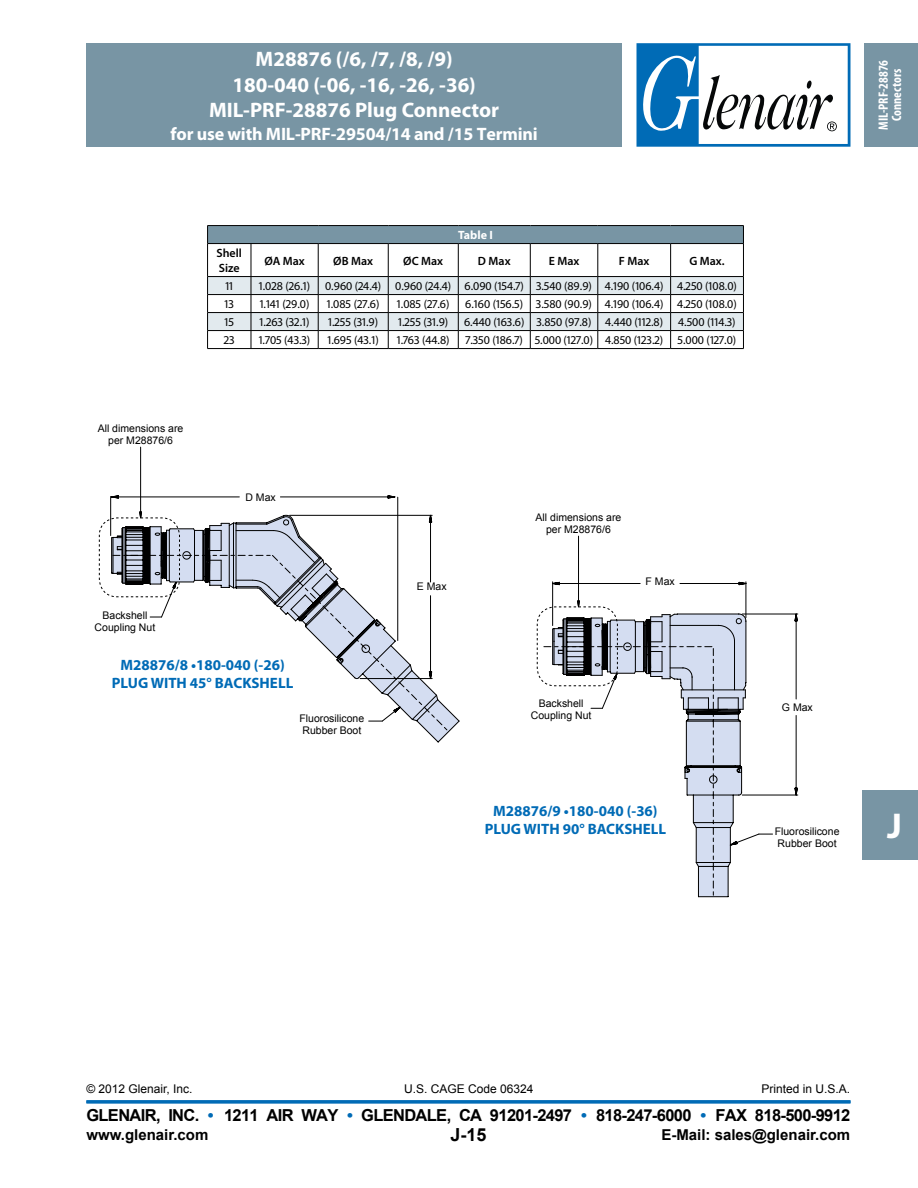
<style>
.page{position:relative;width:918px;height:1188px;background:#fff}
.page>*{position:absolute;margin:0;border:0;box-sizing:border-box;transform-origin:0 0}
.t1{font:700 36px "Myriad Pro";color:#fff}
.t2{font:700 21px/25.5px "Myriad Pro";color:#fff;text-align:center}
.t3{font:700 18px "Myriad Pro";letter-spacing:-.01em;color:#fff}
.t4{font:700 18px "Arial";color:#000}
.t5{font:700 16.5px "Arial";letter-spacing:-.04em;color:#000}
.t6{font:700 15px/18px "Myriad Pro";color:#006bb6;text-align:center}
.t7{font:700 15px "Arial";color:#000}
.t8{font:700 condensed 13.5px/13.5px "Myriad Pro";color:#fff;text-align:center}
.t9{font:12px "Myriad Pro";color:#000}
.t10{font:12px "Arial";color:#000}
.t11{font:600 12px/15px "Myriad Pro";color:#000}
.t12{font:700 12px "Myriad Pro";color:#fff}
.t13{font:10.5px/12px "Arial";color:#000;text-align:center}
.s1{color:#006bb6}
</style>
<div class="page">
<div style="left:863px;top:790px;width:55px;height:69px;background:#7895a4"></div>
<hr style="left:86px;top:1101px;width:764px;height:3px;background:#006bb6">
<hr style="left:86px;top:1100px;width:764px;height:3px;background:#006bb6">
<div style="left:864px;top:43px;width:54px;height:104px;background:#7895a4"></div>
<svg style="left:637px;top:43px;width:213px;height:104px"></svg>
<svg style="left:356px;top:522px;width:104px;height:221px"></svg>
<hr style="left:742px;top:614px;width:56px;height:1px;background:#000">
<hr style="left:742px;top:795px;width:56px;height:1px;background:#000">
<svg style="left:794px;top:613px;width:4px;height:87px"></svg>
<svg style="left:794px;top:715px;width:4px;height:81px"></svg>
<svg style="left:760px;top:834px;width:13px;height:1px"></svg>
<svg style="left:698px;top:613px;width:62px;height:284px"></svg>
<svg style="left:692px;top:796px;width:54px;height:71px"></svg>
<svg style="left:99px;top:446px;width:304px;height:233px"></svg>
<svg style="left:537px;top:535px;width:217px;height:261px"></svg>
<div style="left:86px;top:43px;width:536px;height:104px;background:#7895a4"></div>
<div style="left:208px;top:226px;width:535px;height:18px;background:#7895a4"></div>
<svg style="left:208px;top:244px;width:535px;height:32px"></svg>
<hr style="left:207px;top:276px;width:44px;height:1px;background:#000">
<hr style="left:251px;top:276px;width:67px;height:1px;background:#000">
<hr style="left:318px;top:276px;width:70px;height:1px;background:#000">
<hr style="left:388px;top:276px;width:70px;height:1px;background:#000">
<hr style="left:458px;top:276px;width:72px;height:1px;background:#000">
<hr style="left:530px;top:276px;width:68px;height:1px;background:#000">
<hr style="left:598px;top:276px;width:73px;height:1px;background:#000">
<hr style="left:671px;top:276px;width:73px;height:1px;background:#000">
<hr style="left:251px;top:244px;width:1px;height:32px;background:#000">
<hr style="left:318px;top:244px;width:1px;height:32px;background:#000">
<hr style="left:388px;top:244px;width:1px;height:32px;background:#000">
<hr style="left:458px;top:244px;width:1px;height:32px;background:#000">
<hr style="left:530px;top:244px;width:1px;height:32px;background:#000">
<hr style="left:598px;top:244px;width:1px;height:32px;background:#000">
<hr style="left:670px;top:244px;width:1px;height:32px;background:#000">
<hr style="left:207px;top:244px;width:1px;height:32px;background:#000">
<hr style="left:743px;top:244px;width:1px;height:32px;background:#000">
<svg style="left:207px;top:277px;width:537px;height:71px"></svg>
<hr style="left:207px;top:348px;width:44px;height:1px;background:#000">
<hr style="left:251px;top:348px;width:67px;height:1px;background:#000">
<hr style="left:318px;top:348px;width:70px;height:1px;background:#000">
<hr style="left:388px;top:348px;width:70px;height:1px;background:#000">
<hr style="left:458px;top:348px;width:72px;height:1px;background:#000">
<hr style="left:530px;top:348px;width:68px;height:1px;background:#000">
<hr style="left:598px;top:348px;width:73px;height:1px;background:#000">
<hr style="left:671px;top:348px;width:73px;height:1px;background:#000">
<hr style="left:207px;top:225px;width:44px;height:1px;background:#000">
<svg style="left:207px;top:226px;width:1px;height:17px"></svg>
<hr style="left:251px;top:225px;width:67px;height:1px;background:#000">
<hr style="left:318px;top:225px;width:70px;height:1px;background:#000">
<hr style="left:388px;top:225px;width:70px;height:1px;background:#000">
<hr style="left:458px;top:225px;width:72px;height:1px;background:#000">
<hr style="left:530px;top:225px;width:68px;height:1px;background:#000">
<hr style="left:598px;top:225px;width:73px;height:1px;background:#000">
<hr style="left:671px;top:225px;width:73px;height:1px;background:#000">
<svg style="left:743px;top:226px;width:1px;height:17px"></svg>
<hr style="left:207px;top:243px;width:44px;height:1px;background:#000">
<hr style="left:251px;top:243px;width:67px;height:1px;background:#000">
<hr style="left:318px;top:243px;width:70px;height:1px;background:#000">
<hr style="left:388px;top:243px;width:70px;height:1px;background:#000">
<hr style="left:458px;top:243px;width:72px;height:1px;background:#000">
<hr style="left:530px;top:243px;width:68px;height:1px;background:#000">
<hr style="left:598px;top:243px;width:73px;height:1px;background:#000">
<hr style="left:671px;top:243px;width:73px;height:1px;background:#000">
<hr style="left:397px;top:497px;width:1px;height:144px;background:#000">
<hr style="left:110px;top:496px;width:1px;height:40px;background:#000">
<h2 class="t2" style="left:209px;top:46px;width:292px">M28876 (/6, /7, /8, /9)<br>180-040 (-06, -16, -26, -36)<br>MIL-PRF-28876 Plug Connector</h2>
<h3 class="t3" style="left:171px;top:122px;width:369px">for use with MIL-PRF-29504/14 and /15 Termini</h3>
<p class="t12" style="left:458px;top:227px;width:36px">Table I</p>
<p class="t13" style="left:98px;top:422px;width:87px">All dimensions are per M28876/6</p>
<p class="t13" style="left:95px;top:610px;width:62px">Backshell<br>Coupling Nut</p>
<p class="t11" style="left:217px;top:245px;width:27px">Shell<br>Size</p>
<p class="t11" style="left:264px;top:253px;width:42px">ØA Max</p>
<p class="t11" style="left:333px;top:253px;width:41px">ØB Max</p>
<p class="t11" style="left:403px;top:253px;width:41px">ØC Max</p>
<p class="t11" style="left:478px;top:253px;width:34px">D Max</p>
<p class="t11" style="left:549px;top:253px;width:32px">E Max</p>
<p class="t11" style="left:619px;top:253px;width:32px">F Max</p>
<p class="t11" style="left:689px;top:253px;width:37px">G Max.</p>
<p class="t9" style="left:225px;top:279px;width:9px">11</p>
<p class="t9" style="left:259px;top:279px;width:480px">1.028 (26.1) 0.960 (24.4) 0.960 (24.4) 6.090 (154.7) 3.540 (89.9) 4.190 (106.4) 4.250 (108.0)</p>
<p class="t9" style="left:225px;top:297px;width:11px">13</p>
<p class="t9" style="left:260px;top:297px;width:51px">1.141 (29.0)</p>
<p class="t9" style="left:327px;top:297px;width:54px">1.085 (27.6)</p>
<p class="t9" style="left:397px;top:297px;width:54px">1.085 (27.6)</p>
<p class="t9" style="left:465px;top:297px;width:273px">6.160 (156.5) 3.580 (90.9) 4.190 (106.4) 4.250 (108.0)</p>
<p class="t9" style="left:225px;top:315px;width:11px">15</p>
<p class="t9" style="left:260px;top:315px;width:51px">1.263 (32.1)</p>
<p class="t9" style="left:328px;top:315px;width:52px">1.255 (31.9)</p>
<p class="t9" style="left:398px;top:315px;width:52px">1.255 (31.9)</p>
<p class="t9" style="left:464px;top:315px;width:201px">6.440 (163.6) 3.850 (97.8) 4.440 (112.8)</p>
<p class="t9" style="left:678px;top:315px;width:59px">4.500 (114.3)</p>
<p class="t9" style="left:224px;top:333px;width:12px">23</p>
<p class="t9" style="left:259px;top:333px;width:53px">1.705 (43.3)</p>
<p class="t9" style="left:328px;top:333px;width:53px">1.695 (43.1)</p>
<p class="t9" style="left:397px;top:333px;width:54px">1.763 (44.8)</p>
<p class="t9" style="left:465px;top:333px;width:272px">7.350 (186.7) 5.000 (127.0) 4.850 (123.2) 5.000 (127.0)</p>
<p class="t13" style="left:245px;top:492px;width:32px">D Max</p>
<p class="t13" style="left:417px;top:580px;width:31px">E Max</p>
<p class="t13" style="left:536px;top:511px;width:87px">All dimensions are per M28876/6</p>
<p class="t13" style="left:646px;top:576px;width:31px">F Max</p>
<p class="t6" style="left:112px;top:656px;width:183px">M28876/8 •180-040 (-26)<br>PLUG WITH 45° BACKSHELL</p>
<p class="t13" style="left:300px;top:712px;width:66px;text-align:left">Fluorosilicone<br>Rubber Boot</p>
<p class="t13" style="left:531px;top:698px;width:62px">Backshell<br>Coupling Nut</p>
<p class="t13" style="left:782px;top:702px;width:32px">G Max</p>
<p class="t6" style="left:485px;top:801px;width:183px">M28876/9 •180-040 (-36)<br>PLUG WITH 90° BACKSHELL</p>
<p class="t13" style="left:775px;top:825px;width:66px;text-align:left">Fluorosilicone<br>Rubber Boot</p>
<p class="t8" style="left:876px;top:130px;width:72px;rotate:-90deg">MIL-PRF-28876<br>Connectors</p>
<h1 class="t1" style="left:887px;top:803px;width:16px">J</h1>
<p class="t10" style="left:86px;top:1081px;width:108px">© 2012 Glenair, Inc.</p>
<p class="t10" style="left:404px;top:1081px;width:131px">U.S. CAGE Code 06324</p>
<p class="t10" style="left:761px;top:1081px;width:90px">Printed in U.S.A.</p>
<h3 class="t5" style="left:86px;top:1104px;width:766px">GLENAIR, INC. <span class="s1">•</span> 1211 AIR WAY <span class="s1">•</span> GLENDALE, CA 91201-2497 <span class="s1">•</span> 818-247-6000 <span class="s1">•</span> FAX 818-500-9912</h3>
<h3 class="t4" style="left:450px;top:1123px;width:38px">J-15</h3>
<p class="t7" style="left:86px;top:1125px;width:123px">www.glenair.com</p>
<p class="t7" style="left:661px;top:1125px;width:190px">E-Mail: sales@glenair.com</p>
</div>
